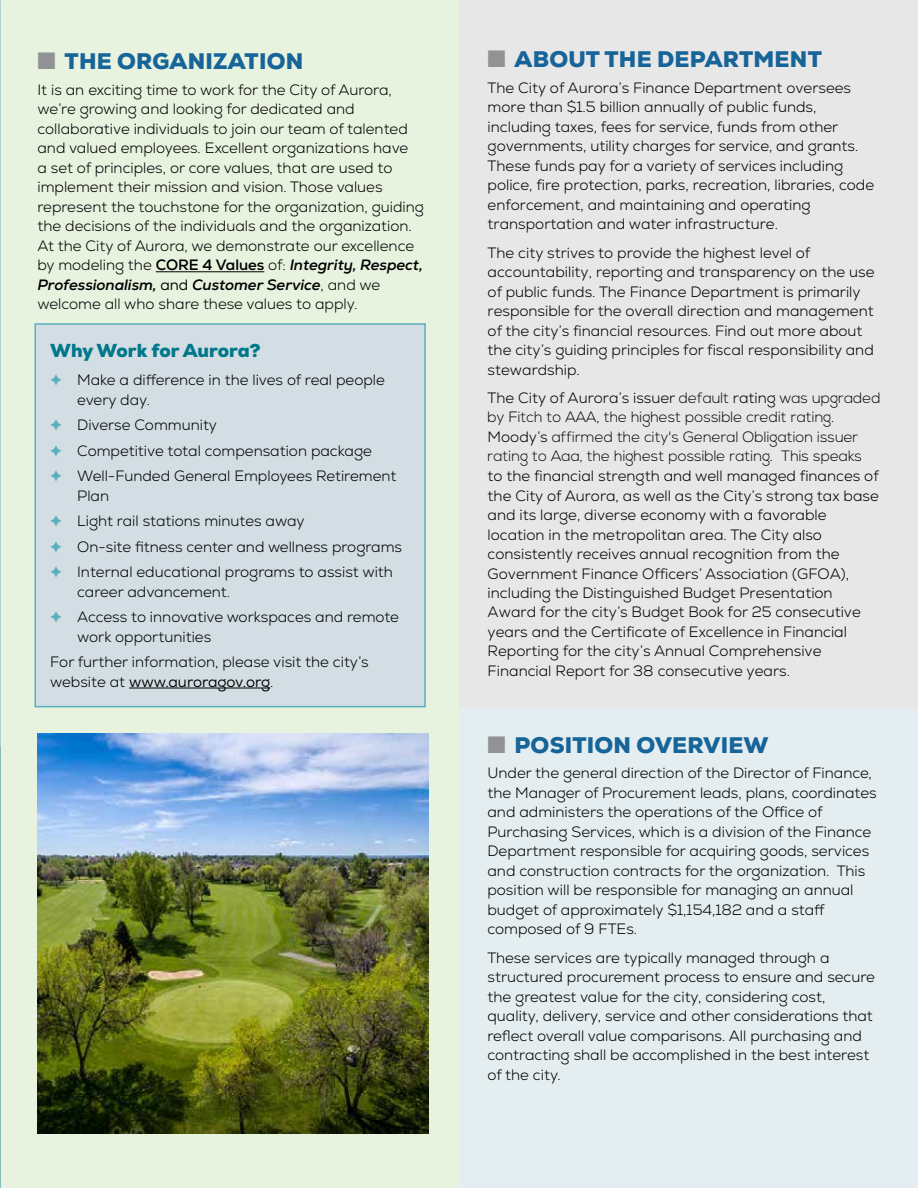
<style>
.page{position:relative;width:918px;height:1188px;background:#fff}
.page>*{position:absolute;margin:0;border:0;box-sizing:border-box;transform-origin:0 0}
.t1{font:900 22.5px "Nexa";letter-spacing:.01em;color:#166498}
.t2{font:900 18.75px "Nexa";color:#00778b}
.t3{font:300 15px/19.5px "Nexa";color:#000}
.t4{font:300 15px/19.5px "Nexa";color:#000}
.t5{font:15px "Nexa";color:#000}
.s1{color:#919294}
.s2{font-weight:700}
.s3{font-weight:700;font-style:italic}
.s4{font-weight:400}
.s5{color:#5aafbd}
.s6{font-weight:300}
.s7{font-style:inherit}
</style>
<div class="page">
<div style="left:1px;top:0;width:458px;height:1188px;background:#e7f2df"></div>
<hr style="left:156px;top:271px;width:108px;height:1px;background:#000">
<div style="left:34px;top:323px;width:392px;height:384px;background:#d2dee3;border:2px solid #5aafbd"></div>
<hr style="left:129px;top:688px;width:141px;height:1px;background:#000">
<img style="left:38px;top:733px;width:391px;height:400px">
<div style="left:459px;top:697px;width:459px;height:491px;background:#e4eef0"></div>
<div style="left:459px;top:0;width:459px;height:707px;background:#e8e7e7"></div>
<h1 class="t1" style="left:38px;top:47px;width:267px"><span class="s1">■</span> THE ORGANIZATION</h1>
<p class="t3" style="left:38px;top:80px;width:388px">It is an exciting time to work for the City of Aurora, we’re growing and looking for dedicated and collaborative individuals to join our team of talented and valued employees. Excellent organizations have<br>a set of principles, or core values, that are used to implement their mission and vision. Those values represent the touchstone for the organization, guiding the decisions of the individuals and the organization.<br>At the City of Aurora, we demonstrate our excellence by modeling the <span class="s2">CORE 4 Values</span> of: <span class="s3">Integrity, Respect, Professionalism,</span> <span class="s4">and</span> <span class="s3">Customer Service</span>, and we welcome all who share these values to apply.</p>
<p class="t2" style="left:50px;top:338px;width:212px">Why Work for Aurora?</p>
<p class="t3" style="left:77px;top:370px;width:309px;text-indent:-27px"><span class="s5">✦</span> Make a difference in the lives of real people every day.</p>
<p class="t3" style="left:50px;top:412px;width:348px;line-height:25.5px"><span class="s5">✦</span> Diverse Community<br><span class="s5">✦</span> Competitive total compensation package<br><span class="s5">✦</span> Well-Funded General Employees Retirement</p>
<p class="t3" style="left:50px;top:483px;width:353px;line-height:25.5px;text-indent:27px">Plan<br><span class="s5">✦</span> Light rail stations minutes away<br><span class="s5">✦</span> On-site fitness center and wellness programs <span class="s5">✦</span> Internal educational programs to assist with</p>
<p class="t3" style="left:50px;top:579px;width:350px;line-height:25.5px;text-indent:27px">career advancement.<br><span class="s5">✦</span> Access to innovative workspaces and remote</p>
<p class="t3" style="left:50px;top:624px;width:320px;line-height:25.5px;text-indent:27px">work opportunities<br>For further information, please visit the city’s</p>
<p class="t5" style="left:50px;top:672px;width:225px"><span class="s6">website at</span> www.auroragov.org<span class="s6">.</span></p>
<h1 class="t1" style="left:488px;top:45px;width:336px"><span class="s1">■</span> ABOUT THE DEPARTMENT</h1>
<p class="t3" style="left:488px;top:78px;width:388px">The City of Aurora’s Finance Department oversees more than $1.5 billion annually of public funds, including taxes, fees for service, funds from other governments, utility charges for service, and grants.<br>These funds pay for a variety of services including police, fire protection, parks, recreation, libraries, code enforcement, and maintaining and operating transportation and water infrastructure.</p>
<p class="t3" style="left:488px;top:243px;width:388px">The city strives to provide the highest level of accountability, reporting and transparency on the use of public funds. The Finance Department is primarily responsible for the overall direction and management of the city’s financial resources. Find out more about the city’s guiding principles for fiscal responsibility and stewardship.</p>
<p class="t4" style="left:488px;top:389px;width:394px"><span class="s7">The City of Aurora’s issuer</span> default <span class="s7">rating</span> was upgraded by Fitch to AAA, the highest possible credit rating.<br><span class="s7">Moody’s</span> affirmed the city's General Obligation issuer rating to Aaa, the highest possible rating. This speaks</p>
<p class="t3" style="left:488px;top:466px;width:393px">to the financial strength and well managed finances of the City of Aurora, as well as the City’s strong tax base and its large, diverse economy with a favorable location in the metropolitan area. The City also consistently receives annual recognition from the Government Finance Officers’ Association (GFOA), including the Distinguished Budget Presentation Award for the city’s Budget Book for 25 consecutive years and the Certificate of Excellence in Financial Reporting for the city’s Annual Comprehensive Financial Report for 38 consecutive years.</p>
<h1 class="t1" style="left:488px;top:730px;width:283px"><span class="s1">■</span> POSITION OVERVIEW</h1>
<p class="t3" style="left:488px;top:764px;width:391px">Under the general direction of the Director of Finance, the Manager of Procurement leads, plans, coordinates and administers the operations of the Office of Purchasing Services, which is a division of the Finance Department responsible for acquiring goods, services and construction contracts for the organization. This position will be responsible for managing an annual budget of approximately $1,154,182 and a staff composed of 9 FTEs.</p>
<p class="t3" style="left:488px;top:948px;width:389px">These services are typically managed through a structured procurement process to ensure and secure the greatest value for the city, considering cost, quality, delivery, service and other considerations that reflect overall value comparisons. All purchasing and contracting shall be accomplished in the best interest of the city.</p>
</div>
